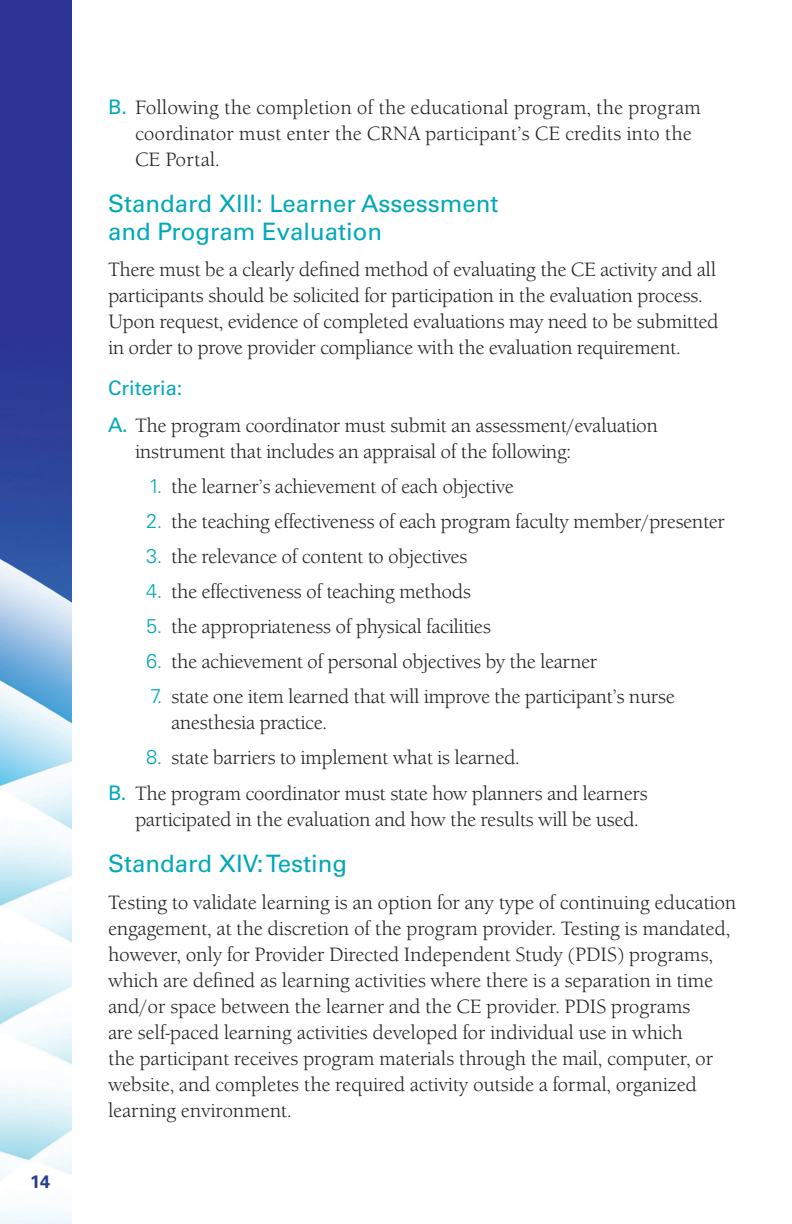
<style>
.page{position:relative;width:792px;height:1224px;background:#fff}
.page>*{position:absolute;margin:0;border:0;box-sizing:border-box;transform-origin:0 0}
.t1{font:24px/28px "Univers";color:#00a8b9}
.t2{font:20px/26px "Berkeley Old ITC";letter-spacing:-.02em;color:#231f20}
.t3{font:20px/26px "Berkeley Old ITC";color:#231f20}
.t4{font:20px "Univers";color:#00a8b9}
.t5{font:700 18px "Univers";color:#253f8e}
.s1{font-family:"Univers";color:#00a8b9}
.s2{font-family:"Univers";font-weight:300;color:#00a8b9}
</style>
<div class="page">
<img style="left:0;top:0;width:72px;height:1224px">
<p class="t5" style="left:30px;top:1171px;width:22px">14</p>
<p class="t3" style="left:135px;top:94px;width:567px;text-indent:-27px"><span class="s1">B.</span> Following the completion of the educational program, the program coordinator must enter the CRNA participant’s CE credits into the<br>CE Portal.</p>
<p class="t1" style="left:108px;top:189px;width:392px">Standard XlII: Learner Assessment and Program Evaluation</p>
<p class="t2" style="left:108px;top:257px;width:612px">There must be a clearly defined method of evaluating the CE activity and all participants should be solicited for participation in the evaluation process.<br>Upon request, evidence of completed evaluations may need to be submitted in order to prove provider compliance with the evaluation requirement.</p>
<p class="t4" style="left:108px;top:376px;width:76px">Criteria:</p>
<p class="t2" style="left:135px;top:412px;width:525px;text-indent:-27px"><span class="s1">A.</span> The program coordinator must submit an assessment/evaluation instrument that includes an appraisal of the following:</p>
<p class="t2" style="left:149px;top:473px;width:366px"><span class="s2">1.</span> the learner’s achievement of each objective</p>
<p class="t2" style="left:146px;top:508px;width:580px"><span class="s2">2.</span> the teaching effectiveness of each program faculty member/presenter</p>
<p class="t2" style="left:146px;top:543px;width:323px"><span class="s2">3.</span> the relevance of content to objectives</p>
<p class="t2" style="left:146px;top:578px;width:327px"><span class="s2">4.</span> the effectiveness of teaching methods</p>
<p class="t2" style="left:146px;top:613px;width:346px"><span class="s2">5.</span> the appropriateness of physical facilities</p>
<p class="t2" style="left:146px;top:648px;width:453px"><span class="s2">6.</span> the achievement of personal objectives by the learner</p>
<p class="t2" style="left:171px;top:683px;width:505px;text-indent:-21px"><span class="s2">7.</span> state one item learned that will improve the participant’s nurse anesthesia practice.</p>
<p class="t2" style="left:108px;top:739px;width:541px;line-height:36.4px;text-indent:38px"><span class="s2">8.</span> state barriers to implement what is learned.<br><span class="s1">B.</span> The program coordinator must state how planners and learners</p>
<p class="t2" style="left:135px;top:807px;width:505px">participated in the evaluation and how the results will be used.</p>
<p class="t1" style="left:108px;top:850px;width:241px">Standard XIV: Testing</p>
<p class="t2" style="left:108px;top:889px;width:630px">Testing to validate learning is an option for any type of continuing education engagement, at the discretion of the program provider. Testing is mandated, however, only for Provider Directed Independent Study (PDIS) programs, which are defined as learning activities where there is a separation in time and/or space between the learner and the CE provider. PDIS programs<br>are self-paced learning activities developed for individual use in which<br>the participant receives program materials through the mail, computer, or website, and completes the required activity outside a formal, organized learning environment.</p>
</div>
